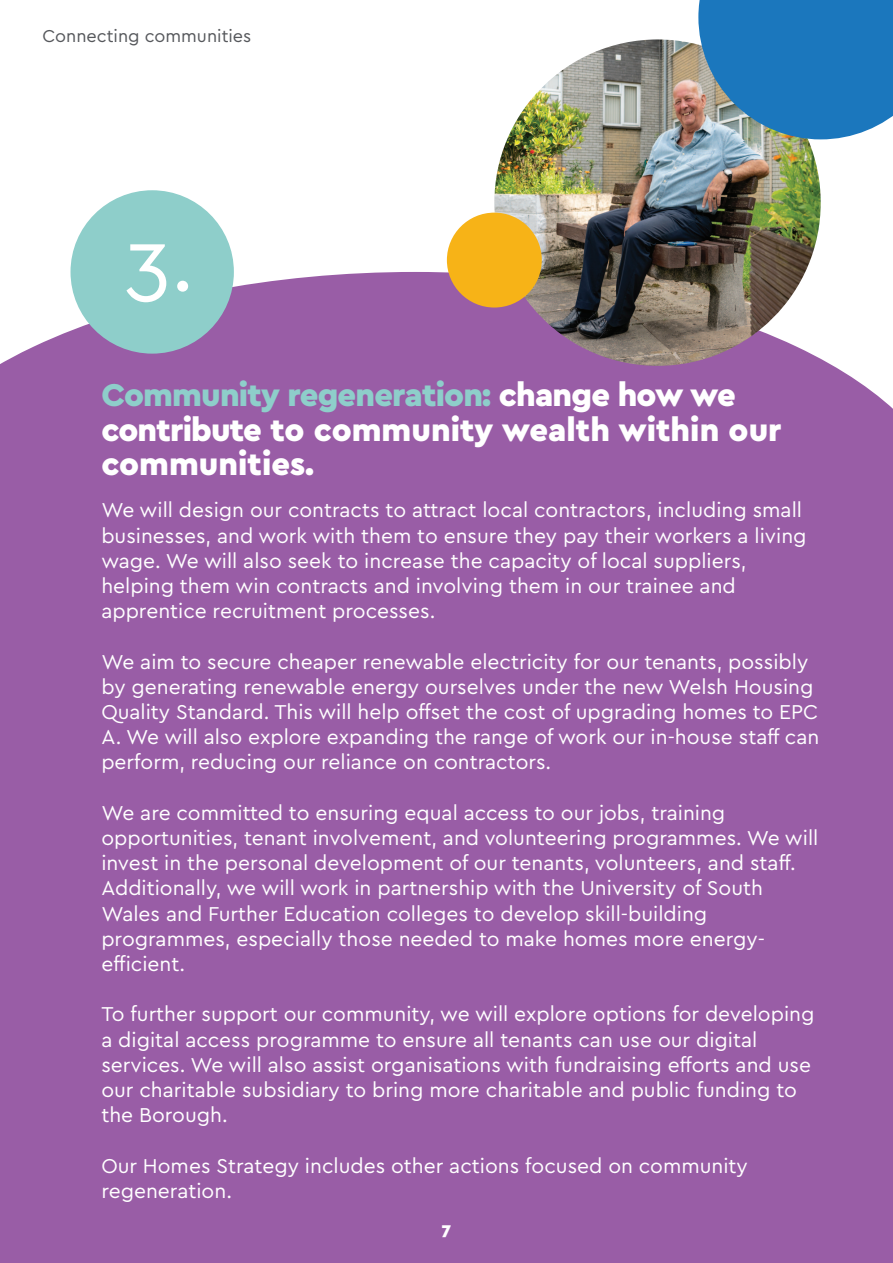
<style>
.page{position:relative;width:893px;height:1263px;background:#fff}
.page>*{position:absolute;margin:0;border:0;box-sizing:border-box;transform-origin:0 0}
.t1{font:87px "Cera";color:#fff}
.t2{font:900 33px/34.8px "Cera";letter-spacing:-.025em;color:#fff}
.t3{font:21px/25.2px "Cera";color:#fff}
.t4{font:18px "Cera";color:#56585c}
.t5{font:900 18px "Cera";color:#fff}
.s1{color:#8ececa}
</style>
<div class="page">
<div style="left:0;top:272px;width:893px;height:991px;background:#995da6"></div>
<div style="left:71px;top:190px;width:163px;height:164px;background:#8ececa;border-radius:50%"></div>
<img style="left:494px;top:39px;width:327px;height:327px;border-radius:50%">
<div style="left:447px;top:213px;width:95px;height:95px;background:#f7b317;border-radius:50%"></div>
<svg style="left:698px;top:0;width:195px;height:139px;background:#3180ba"></svg>
<p class="t4" style="left:43px;top:28px;width:210px">Connecting communities</p>
<p class="t1" style="left:126px;top:225px;width:70px">3.</p>
<p class="t2" style="left:101px;top:379px;width:682px"><span class="s1">Community regeneration:</span> change how we contribute to community wealth within our communities.</p>
<p class="t3" style="left:101px;top:499px;width:707px">We will design our contracts to attract local contractors, including small businesses, and work with them to ensure they pay their workers a living wage. We will also seek to increase the capacity of local suppliers, helping them win contracts and involving them in our trainee and apprentice recruitment processes.</p>
<p class="t3" style="left:101px;top:650px;width:719px">We aim to secure cheaper renewable electricity for our tenants, possibly by generating renewable energy ourselves under the new Welsh Housing Quality Standard. This will help offset the cost of upgrading homes to EPC A. We will also explore expanding the range of work our in-house staff can perform, reducing our reliance on contractors.</p>
<p class="t3" style="left:101px;top:801px;width:718px">We are committed to ensuring equal access to our jobs, training opportunities, tenant involvement, and volunteering programmes. We will invest in the personal development of our tenants, volunteers, and staff.<br>Additionally, we will work in partnership with the University of South Wales and Further Education colleges to develop skill-building programmes, especially those needed to make homes more energy&shy;efficient.</p>
<p class="t3" style="left:101px;top:1003px;width:715px">To further support our community, we will explore options for developing a digital access programme to ensure all tenants can use our digital services. We will also assist organisations with fundraising efforts and use our charitable subsidiary to bring more charitable and public funding to the Borough.</p>
<p class="t3" style="left:101px;top:1154px;width:648px">Our Homes Strategy includes other actions focused on community regeneration.</p>
<p class="t5" style="left:442px;top:1221px;width:11px">7</p>
</div>
